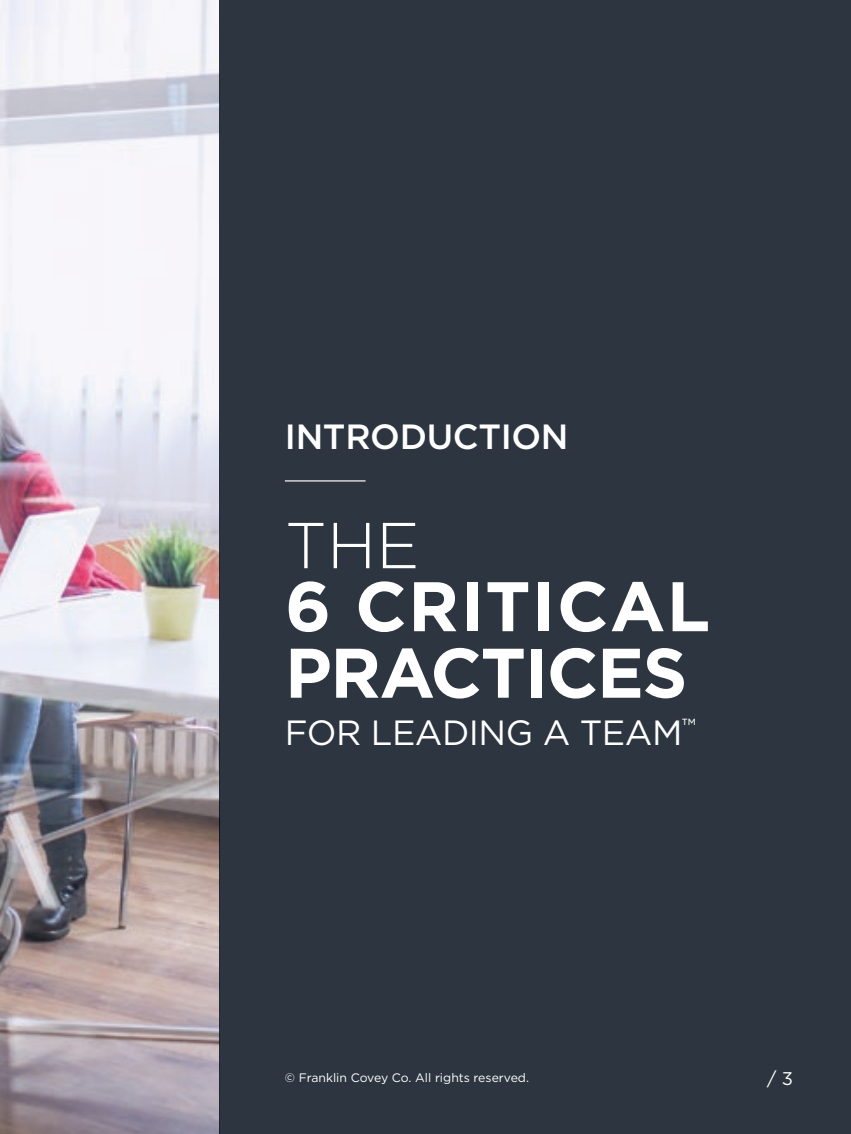
<style>
.page{position:relative;width:851px;height:1134px;background:#fff}
.page>*{position:absolute;margin:0;border:0;box-sizing:border-box;transform-origin:0 0}
.t1{font:700 70px/66.5px "Gotham";letter-spacing:-.02em;color:#fff}
.t2{font:300 64.75px "Gotham";color:#fff}
.t3{font:35px "Gotham";letter-spacing:-.015em;color:#fff}
.t4{font:500 35px "Gotham";letter-spacing:-.01em;color:#fff}
.t5{font:18.38px "Gotham";color:#fff}
.t6{font:12.25px "Gotham";color:#fff}
</style>
<div class="page">
<img style="left:0;top:0;width:219px;height:1134px">
<div style="left:219px;top:0;width:631px;height:1134px;background:#2d3640"></div>
<hr style="left:285px;top:480px;width:80px;height:2px;background:#bdbdc1">
<h3 class="t4" style="left:285px;top:413px;width:285px">INTRODUCTION</h3>
<h2 class="t2" style="left:285px;top:504px;width:136px">THE</h2>
<h1 class="t1" style="left:285px;top:573px;width:426px">6 CRITICAL<br>PRACTICES</h1>
<h3 class="t3" style="left:285px;top:710px;width:412px">FOR LEADING A TEAM<sup>™</sup></h3>
<p class="t6" style="left:285px;top:1070px;width:246px">© Franklin Covey Co. All rights reserved.</p>
<h3 class="t5" style="left:767px;top:1066px;width:28px">/ 3</h3>
</div>
